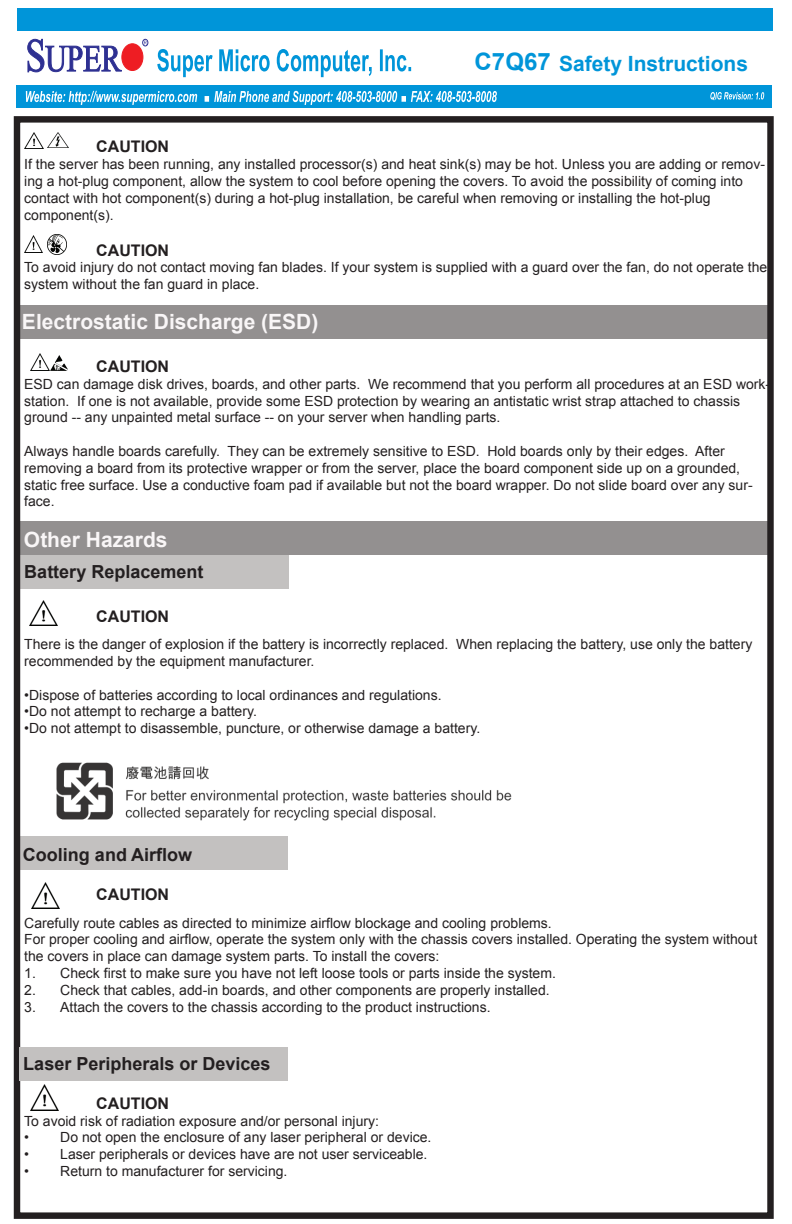
<style>
.page{position:relative;width:792px;height:1224px;background:#fff}
.page>*{position:absolute;margin:0;border:0;box-sizing:border-box;transform-origin:0 0}
.t1{font:700 21px "Arial";color:#f9f6f7}
.t2{font:700 21px "Arial";color:#0095d9}
.t3{font:700 18px "Arial";color:#231f20}
.t4{font:700 16px "Arial";color:#231f20}
.t5{font:14px/16.8px "Arial";color:#231f20}
.s1{font-size:24px}
</style>
<div class="page">
<div style="left:20px;top:836px;width:268px;height:33px;background:#c3c1c0"></div>
<div style="left:18px;top:550px;width:270px;height:38px;background:#c3c1c0"></div>
<div style="left:17px;top:522px;width:754px;height:33px;background:#939090"></div>
<div style="left:18px;top:305px;width:754px;height:33px;background:#939090"></div>
<div style="left:14px;top:116px;width:760px;height:1103px;border:6px solid #231f20"></div>
<div style="left:17px;top:8px;width:756px;height:23px;background:#0095d9"></div>
<div style="left:17px;top:85px;width:755px;height:23px;background:#0095d9"></div>
<svg style="left:710px;top:92px;width:54px;height:8px"></svg>
<svg style="left:26px;top:91px;width:171px;height:14px"></svg>
<svg style="left:205px;top:91px;width:292px;height:14px"></svg>
<svg style="left:157px;top:49px;width:254px;height:28px"></svg>
<svg style="left:28px;top:39px;width:93px;height:33px"></svg>
<div style="left:122px;top:44px;width:21px;height:27px;background:#ee1d23;border-radius:50%"></div>
<div style="left:122px;top:44px;width:21px;height:27px;border:1px solid #ee1d23;border-radius:50%"></div>
<div style="left:142px;top:39px;width:6px;height:7px;border:1px solid #2e3092;border-radius:50%"></div>
<svg style="left:144px;top:41px;width:3px;height:4px"></svg>
<img style="left:29px;top:601px;width:29px;height:25px">
<img style="left:25px;top:132px;width:18px;height:17px">
<img style="left:48px;top:132px;width:21px;height:16px">
<img style="left:24px;top:236px;width:19px;height:16px">
<img style="left:47px;top:235px;width:19px;height:19px">
<img style="left:31px;top:354px;width:37px;height:17px">
<img style="left:56px;top:762px;width:456px;height:59px">
<img style="left:31px;top:883px;width:29px;height:25px">
<div style="left:20px;top:1047px;width:268px;height:33px;background:#c3c1c0"></div>
<img style="left:30px;top:1085px;width:29px;height:25px">
<h1 class="t2" style="left:475px;top:50px;width:275px"><span class="s1">C7Q67</span> Safety Instructions</h1>
<p class="t4" style="left:96px;top:136px;width:74px">CAUTION</p>
<p class="t5" style="left:24px;top:156px;width:742px">If the server has been running, any installed processor(s) and heat sink(s) may be hot. Unless you are adding or remov&shy;ing a hot-plug component, allow the system to cool before opening the covers. To avoid the possibility of coming into contact with hot component(s) during a hot-plug installation, be careful when removing or installing the hot-plug component(s).</p>
<p class="t4" style="left:96px;top:239px;width:74px">CAUTION</p>
<p class="t5" style="left:24px;top:259px;width:745px">To avoid injury do not contact moving fan blades. If your system is supplied with a guard over the fan, do not operate the system without the fan guard in place.</p>
<h1 class="t1" style="left:22px;top:308px;width:298px">Electrostatic Discharge (ESD)</h1>
<p class="t4" style="left:96px;top:356px;width:74px">CAUTION</p>
<p class="t5" style="left:24px;top:376px;width:747px">ESD can damage disk drives, boards, and other parts. We recommend that you perform all procedures at an ESD work&shy;station. If one is not available, provide some ESD protection by wearing an antistatic wrist strap attached to chassis ground -- any unpainted metal surface -- on your server when handling parts.</p>
<p class="t5" style="left:24px;top:443px;width:730px">Always handle boards carefully. They can be extremely sensitive to ESD. Hold boards only by their edges. After removing a board from its protective wrapper or from the server, place the board component side up on a grounded, static free surface. Use a conductive foam pad if available but not the board wrapper. Do not slide board over any sur&shy;face.</p>
<h1 class="t1" style="left:24px;top:525px;width:145px">Other Hazards</h1>
<p class="t3" style="left:24px;top:560px;width:181px">Battery Replacement</p>
<p class="t4" style="left:96px;top:605px;width:74px">CAUTION</p>
<p class="t5" style="left:24px;top:636px;width:730px">There is the danger of explosion if the battery is incorrectly replaced. When replacing the battery, use only the battery recommended by the equipment manufacturer.</p>
<p class="t5" style="left:24px;top:686px;width:419px">•Dispose of batteries according to local ordinances and regulations.</p>
<p class="t5" style="left:24px;top:703px;width:234px">•Do not attempt to recharge a battery.</p>
<p class="t5" style="left:24px;top:720px;width:457px">•Do not attempt to disassemble, puncture, or otherwise damage a battery.</p>
<p class="t3" style="left:23px;top:842px;width:171px">Cooling and Airflow</p>
<p class="t4" style="left:96px;top:884px;width:74px">CAUTION</p>
<p class="t5" style="left:24px;top:914px;width:734px">Carefully route cables as directed to minimize airflow blockage and cooling problems.<br>For proper cooling and airflow, operate the system only with the chassis covers installed. Operating the system without the covers in place can damage system parts. To install the covers:</p>
<p class="t5" style="left:24px;top:965px;width:533px">1. Check first to make sure you have not left loose tools or parts inside the system.</p>
<p class="t5" style="left:24px;top:982px;width:527px">2. Check that cables, add-in boards, and other components are properly installed.</p>
<p class="t5" style="left:24px;top:998px;width:468px">3. Attach the covers to the chassis according to the product instructions.</p>
<p class="t3" style="left:23px;top:1051px;width:249px">Laser Peripherals or Devices</p>
<p class="t4" style="left:96px;top:1093px;width:74px">CAUTION</p>
<p class="t5" style="left:24px;top:1112px;width:356px">To avoid risk of radiation exposure and/or personal injury:</p>
<p class="t5" style="left:24px;top:1129px;width:409px">• Do not open the enclosure of any laser peripheral or device.</p>
<p class="t5" style="left:24px;top:1146px;width:405px">• Laser peripherals or devices have are not user serviceable.</p>
<p class="t5" style="left:24px;top:1163px;width:265px">• Return to manufacturer for servicing.</p>
</div>
